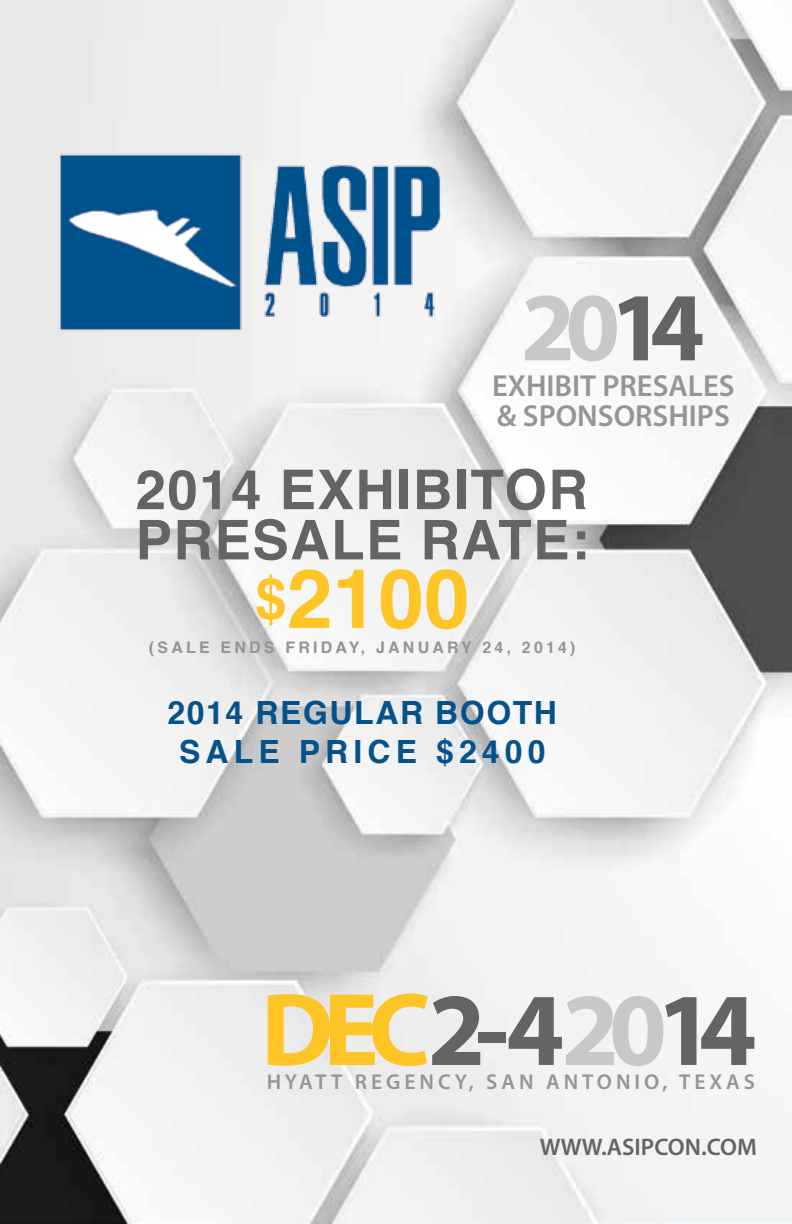
<style>
.page{position:relative;width:792px;height:1224px;background:#fff}
.page>*{position:absolute;margin:0;border:0;box-sizing:border-box;transform-origin:0 0}
.t1{font:700 104.4px "Myriad Pro";letter-spacing:-.1em;color:#636466}
.t2{font:700 98.4px "Myriad Pro";color:#c7c8ca}
.t3{font:700 82.2px "Helvetica";color:#ffc425}
.t4{font:700 54.8px/50.2px "Helvetica";letter-spacing:.025em;color:#636466}
.t5{font:700 32px/38.4px "Helvetica";letter-spacing:.05em;color:#04528c;text-align:center}
.t6{font:600 30.6px/30.6px "Myriad Pro";color:#939598}
.t7{font:600 24px "Myriad Pro";color:#636466}
.t8{font:600 21.6px "Myriad Pro";letter-spacing:.185em;color:#939598}
.t9{font:700 16px "Helvetica";letter-spacing:.2em;color:#939598}
.s1{color:#636466}
.s2{font-size:57px}
.s3{color:#ffc425}
.s4{color:#c7c8ca}
</style>
<div class="page">
<img style="left:0;top:0;width:792px;height:1224px">
<svg style="left:0;top:706px;width:1px;height:26px"></svg>
<img style="left:53px;top:152px;width:399px;height:191px">
<h2 class="t2" style="left:521px;top:263px;width:185px">20<span class="s1">14</span></h2>
<h3 class="t6" style="left:492px;top:369px;width:244px">EXHIBIT PRESALES &amp; SPONSORSHIPS</h3>
<h3 class="t4" style="left:135px;top:465px;width:455px">2014 EXHIBITOR<br>PRESALE RATE:</h3>
<h3 class="t3" style="left:255px;top:533px;width:216px"><span class="s2">$</span>2100</h3>
<p class="t9" style="left:149px;top:634px;width:428px">(SALE ENDS FRIDAY, JANUARY 24, 2014)</p>
<h3 class="t5" style="left:168px;top:694px;width:391px">2014 REGULAR BOOTH<br>SALE PRICE $2400</h3>
<h1 class="t1" style="left:261px;top:962px;width:497px"><span class="s3">DEC</span>2-4<span class="s4">20</span>14</h1>
<h3 class="t8" style="left:267px;top:1068px;width:490px">HYATT REGENCY, SAN ANTONIO, TEXAS</h3>
<h3 class="t7" style="left:540px;top:1132px;width:219px">WWW.ASIPCON.COM</h3>
</div>
